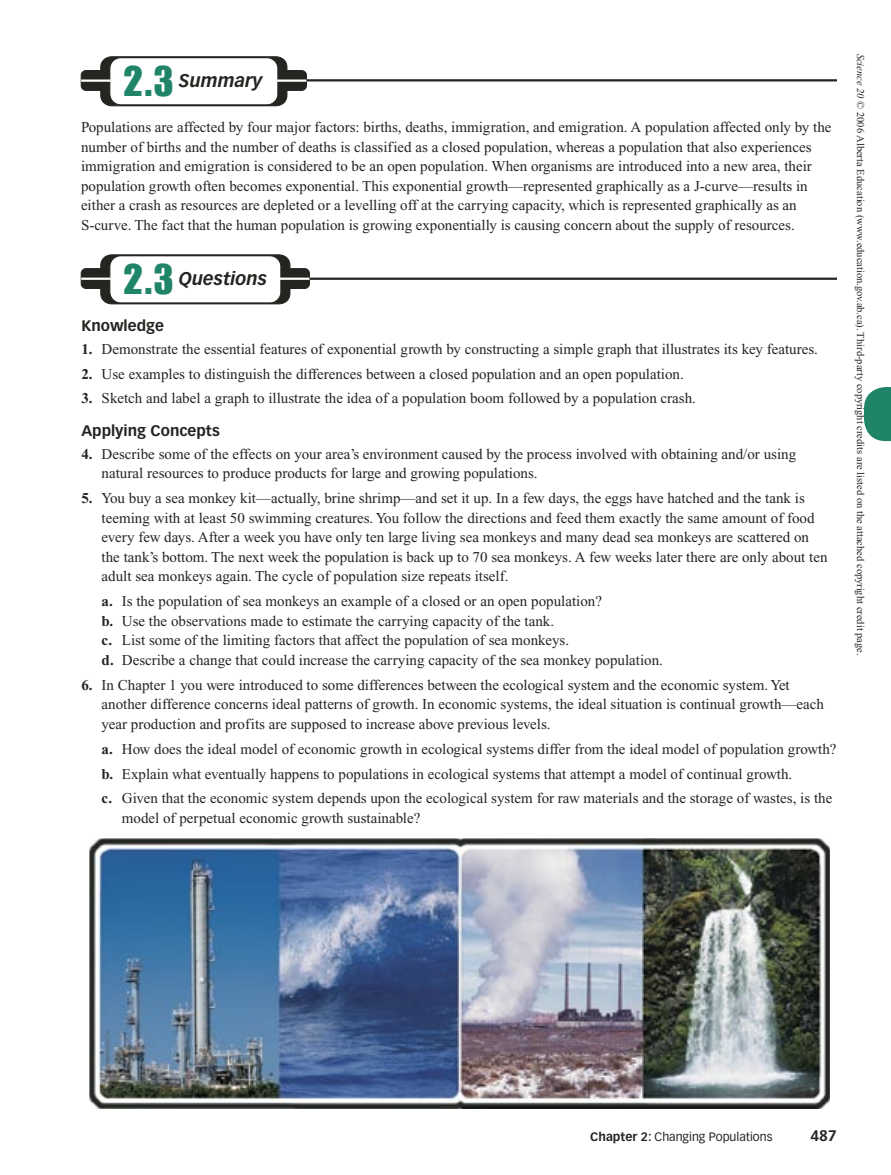
<style>
.page{position:relative;width:891px;height:1175px;background:#fff}
.page>*{position:absolute;margin:0;border:0;box-sizing:border-box;transform-origin:0 0}
.t1{font:42px "Impact";color:#208568}
.t2{font:italic 700 18px "Vectora LH";color:#232520}
._1_Quest__1{font:15px/19.5px "Times New Roman";color:#232520}
._1_Body_Text{font:15px/19.5px "Times New Roman";color:#232520}
._1_Quest__1a_Two_Lines{font:15px/19.5px "Times New Roman";color:#232520}
._1_Quest__1a{font:15px "Times New Roman";color:#232520}
._1_Quest__1_Space{font:15px "Times New Roman";color:#232520}
._1_L2{font:700 15px "Vectora LH";color:#232520}
.t3{font:12px "Vectora LH";color:#232520}
.t4{font:10.5px "Times New Roman";color:#232520}
.s1{font-weight:700}
.s2{font-style:italic}
</style>
<div class="page">
<hr style="left:81px;top:79px;width:756px;height:2px;background:#232520">
<div style="left:279px;top:70px;width:28px;height:20px;background:#232520;border-radius:5px"></div>
<div style="left:279px;top:70px;width:28px;height:21px;border:1px solid #232520;border-radius:5px"></div>
<svg style="left:100px;top:56px;width:187px;height:50px"></svg>
<div style="left:81px;top:70px;width:27px;height:20px;background:#232520;border-radius:5px"></div>
<div style="left:81px;top:70px;width:27px;height:21px;border:1px solid #232520;border-radius:5px"></div>
<hr style="left:277px;top:79px;width:29px;height:3px;background:#fff">
<hr style="left:81px;top:79px;width:30px;height:3px;background:#fff">
<hr style="left:81px;top:277px;width:756px;height:3px;background:#232520">
<div style="left:282px;top:268px;width:28px;height:20px;background:#232520;border-radius:5px"></div>
<div style="left:282px;top:268px;width:28px;height:21px;border:1px solid #232520;border-radius:5px"></div>
<svg style="left:100px;top:254px;width:190px;height:50px"></svg>
<div style="left:81px;top:268px;width:27px;height:20px;background:#232520;border-radius:5px"></div>
<div style="left:81px;top:268px;width:27px;height:21px;border:1px solid #232520;border-radius:5px"></div>
<hr style="left:280px;top:277px;width:29px;height:3px;background:#fff">
<hr style="left:81px;top:277px;width:30px;height:3px;background:#fff">
<img style="left:90px;top:838px;width:740px;height:270px">
<svg style="left:864px;top:387px;width:27px;height:54px"></svg>
<p class="t1" style="left:123px;top:57px;width:52px">2.3</p>
<p class="t2" style="left:179px;top:70px;width:85px">Summary</p>
<p class="_1_Body_Text" style="left:81px;top:118px;width:752px">Populations are affected by four major factors: births, deaths, immigration, and emigration. A population affected only by the number of births and the number of deaths is classified as a closed population, whereas a population that also experiences immigration and emigration is considered to be an open population. When organisms are introduced into a new area, their population growth often becomes exponential. This exponential growth—represented graphically as a J-curve—results in either a crash as resources are depleted or a levelling off at the carrying capacity, which is represented graphically as an S-curve. The fact that the human population is growing exponentially is causing concern about the supply of resources.</p>
<p class="t1" style="left:123px;top:255px;width:52px">2.3</p>
<p class="t2" style="left:179px;top:268px;width:90px">Questions</p>
<p class="_1_L2" style="left:81px;top:316px;width:84px">Knowledge</p>
<p class="_1_Quest__1" style="left:81px;top:339px;width:738px"><span class="s1">1.</span> Demonstrate the essential features of exponential growth by constructing a simple graph that illustrates its key features.</p>
<p class="_1_Quest__1" style="left:81px;top:364px;width:604px"><span class="s1">2.</span> Use examples to distinguish the differences between a closed population and an open population.</p>
<p class="_1_Quest__1_Space" style="left:81px;top:390px;width:616px"><span class="s1">3.</span> Sketch and label a graph to illustrate the idea of a population boom followed by a population crash.</p>
<p class="_1_L2" style="left:81px;top:422px;width:140px">Applying Concepts</p>
<p class="_1_Quest__1" style="left:102px;top:444px;width:696px;text-indent:-20px"><span class="s1">4.</span> Describe some of the effects on your area’s environment caused by the process involved with obtaining and/or using natural resources to produce products for large and growing populations.</p>
<p class="_1_Quest__1" style="left:102px;top:489px;width:727px;text-indent:-20px"><span class="s1">5.</span> You buy a sea monkey kit—actually, brine shrimp—and set it up. In a few days, the eggs have hatched and the tank is teeming with at least 50 swimming creatures. You follow the directions and feed them exactly the same amount of food every few days. After a week you have only ten large living sea monkeys and many dead sea monkeys are scattered on the tank’s bottom. The next week the population is back up to 70 sea monkeys. A few weeks later there are only about ten adult sea monkeys again. The cycle of population size repeats itself.</p>
<p class="_1_Quest__1a" style="left:102px;top:593px;width:502px"><span class="s1">a.</span> Is the population of sea monkeys an example of a closed or an open population?</p>
<p class="_1_Quest__1a" style="left:102px;top:612px;width:454px"><span class="s1">b.</span> Use the observations made to estimate the carrying capacity of the tank.</p>
<p class="_1_Quest__1a" style="left:102px;top:632px;width:469px"><span class="s1">c.</span> List some of the limiting factors that affect the population of sea monkeys.</p>
<p class="_1_Quest__1a_Two_Lines" style="left:102px;top:650px;width:563px"><span class="s1">d.</span> Describe a change that could increase the carrying capacity of the sea monkey population.</p>
<p class="_1_Quest__1" style="left:102px;top:675px;width:724px;text-indent:-20px"><span class="s1">6.</span> In Chapter 1 you were introduced to some differences between the ecological system and the economic system. Yet another difference concerns ideal patterns of growth. In economic systems, the ideal situation is continual growth—each year production and profits are supposed to increase above previous levels.</p>
<p class="_1_Quest__1a_Two_Lines" style="left:102px;top:739px;width:736px"><span class="s1">a.</span> How does the ideal model of economic growth in ecological systems differ from the ideal model of population growth?</p>
<p class="_1_Quest__1a_Two_Lines" style="left:102px;top:764px;width:692px"><span class="s1">b.</span> Explain what eventually happens to populations in ecological systems that attempt a model of continual growth.</p>
<p class="_1_Quest__1a_Two_Lines" style="left:122px;top:789px;width:712px;text-indent:-20px"><span class="s1">c.</span> Given that the economic system depends upon the ecological system for raw materials and the storage of wastes, is the model of perpetual economic growth sustainable?</p>
<p class="t4" style="left:866px;top:54px;width:603px;rotate:90deg"><span class="s2">Science 20</span> © 2006 Alberta Education (www.education.gov.ab.ca). Third-party copyright credits are listed on the attached copyright credit page.</p>
<p class="t3" style="left:590px;top:1129px;width:184px"><span class="s1">Chapter 2:</span> Changing Populations</p>
<p class="_1_L2" style="left:810px;top:1126px;width:28px">487</p>
</div>
